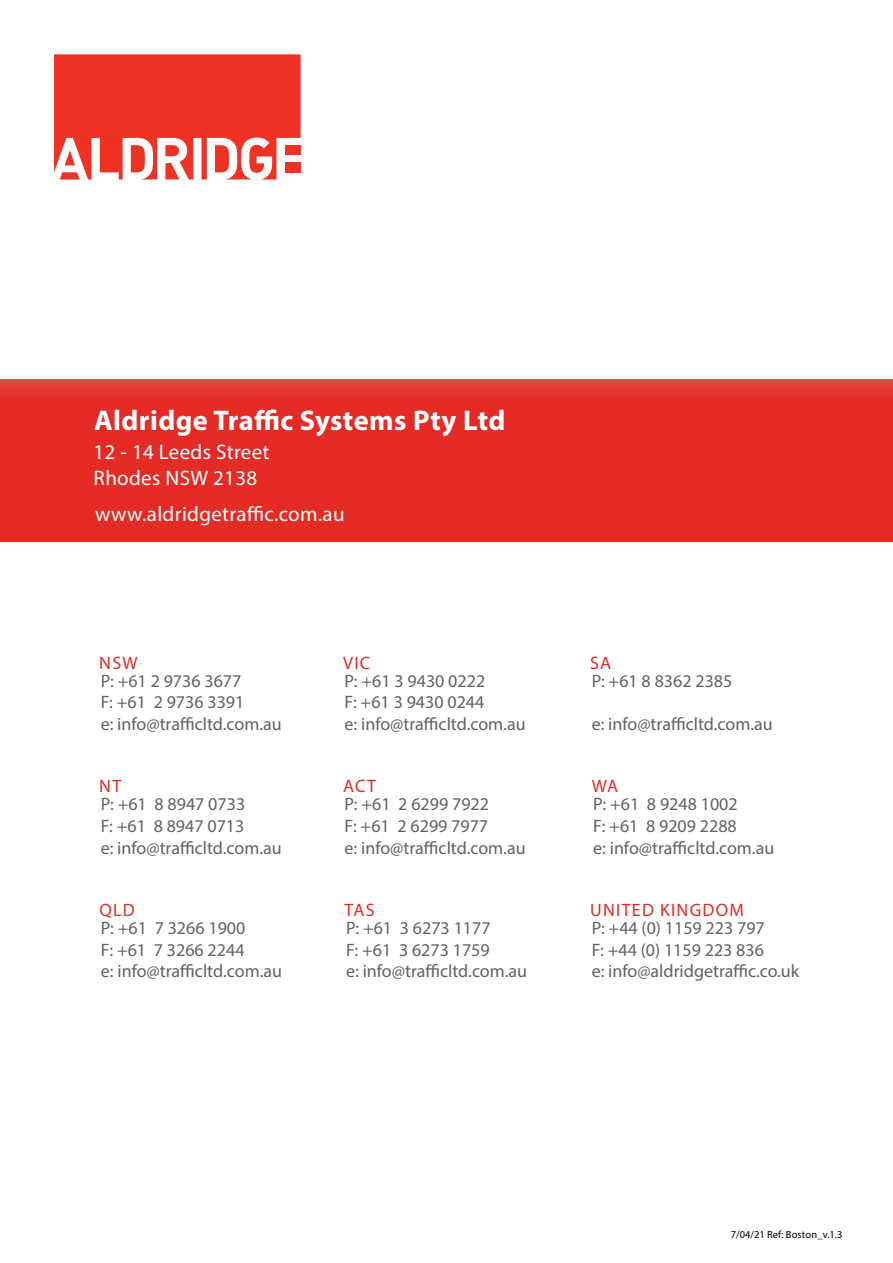
<style>
.page{position:relative;width:893px;height:1263px;background:#fff}
.page>*{position:absolute;margin:0;border:0;box-sizing:border-box;transform-origin:0 0}
.t1{font:700 28.5px "Myriad Pro";letter-spacing:.015em;color:#fff}
.t2{font:21px/25.5px "Myriad Pro";letter-spacing:.015em;color:#fff}
.t3{font:18px/21.6px "Myriad Pro";color:#616264}
.t4{font:18px "Myriad Pro";letter-spacing:.07em;color:#e52b26}
.t5{font:10.5px "Myriad Pro";letter-spacing:.005em;color:#000}
</style>
<div class="page">
<div style="left:0;top:379px;width:893px;height:163px;background:#e52b26"></div>
<svg style="left:54px;top:54px;width:247px;height:125px"></svg>
<h1 class="t1" style="left:94px;top:402px;width:413px">Aldridge Traffic Systems Pty Ltd</h1>
<p class="t2" style="left:94px;top:439px;width:178px">12 - 14 Leeds Street<br>Rhodes NSW 2138</p>
<p class="t2" style="left:95px;top:501px;width:251px">www.aldridgetraffic.com.au</p>
<p class="t4" style="left:99px;top:651px;width:40px">NSW</p>
<p class="t3" style="left:101px;top:670px;width:183px">P: +61 2 9736 3677<br>F: +61 2 9736 3391<br>e: info@trafficltd.com.au</p>
<p class="t4" style="left:99px;top:775px;width:24px">NT</p>
<p class="t3" style="left:101px;top:793px;width:183px">P: +61 8 8947 0733<br>F: +61 8 8947 0713<br>e: info@trafficltd.com.au</p>
<p class="t4" style="left:99px;top:899px;width:37px">QLD</p>
<p class="t3" style="left:101px;top:917px;width:183px">P: +61 7 3266 1900<br>F: +61 7 3266 2244<br>e: info@trafficltd.com.au</p>
<p class="t4" style="left:343px;top:651px;width:29px">VIC</p>
<p class="t3" style="left:345px;top:670px;width:183px">P: +61 3 9430 0222<br>F: +61 3 9430 0244<br>e: info@trafficltd.com.au</p>
<p class="t4" style="left:343px;top:775px;width:35px">ACT</p>
<p class="t3" style="left:345px;top:793px;width:183px">P: +61 2 6299 7922<br>F: +61 2 6299 7977<br>e: info@trafficltd.com.au</p>
<p class="t4" style="left:345px;top:899px;width:32px">TAS</p>
<p class="t3" style="left:346px;top:917px;width:183px">P: +61 3 6273 1177<br>F: +61 3 6273 1759<br>e: info@trafficltd.com.au</p>
<p class="t4" style="left:590px;top:651px;width:23px">SA</p>
<p class="t3" style="left:592px;top:670px;width:142px">P: +61 8 8362 2385</p>
<p class="t3" style="left:592px;top:713px;width:183px">e: info@trafficltd.com.au</p>
<p class="t4" style="left:592px;top:775px;width:28px">WA</p>
<p class="t3" style="left:593px;top:793px;width:183px">P: +61 8 9248 1002<br>F: +61 8 9209 2288<br>e: info@trafficltd.com.au</p>
<p class="t4" style="left:590px;top:899px;width:155px">UNITED KINGDOM</p>
<p class="t3" style="left:592px;top:917px;width:209px">P: +44 (0) 1159 223 797<br>F: +44 (0) 1159 223 836<br>e: info@aldridgetraffic.co.uk</p>
<p class="t5" style="left:731px;top:1227px;width:113px">7/04/21 Ref: Boston_v.1.3</p>
</div>
